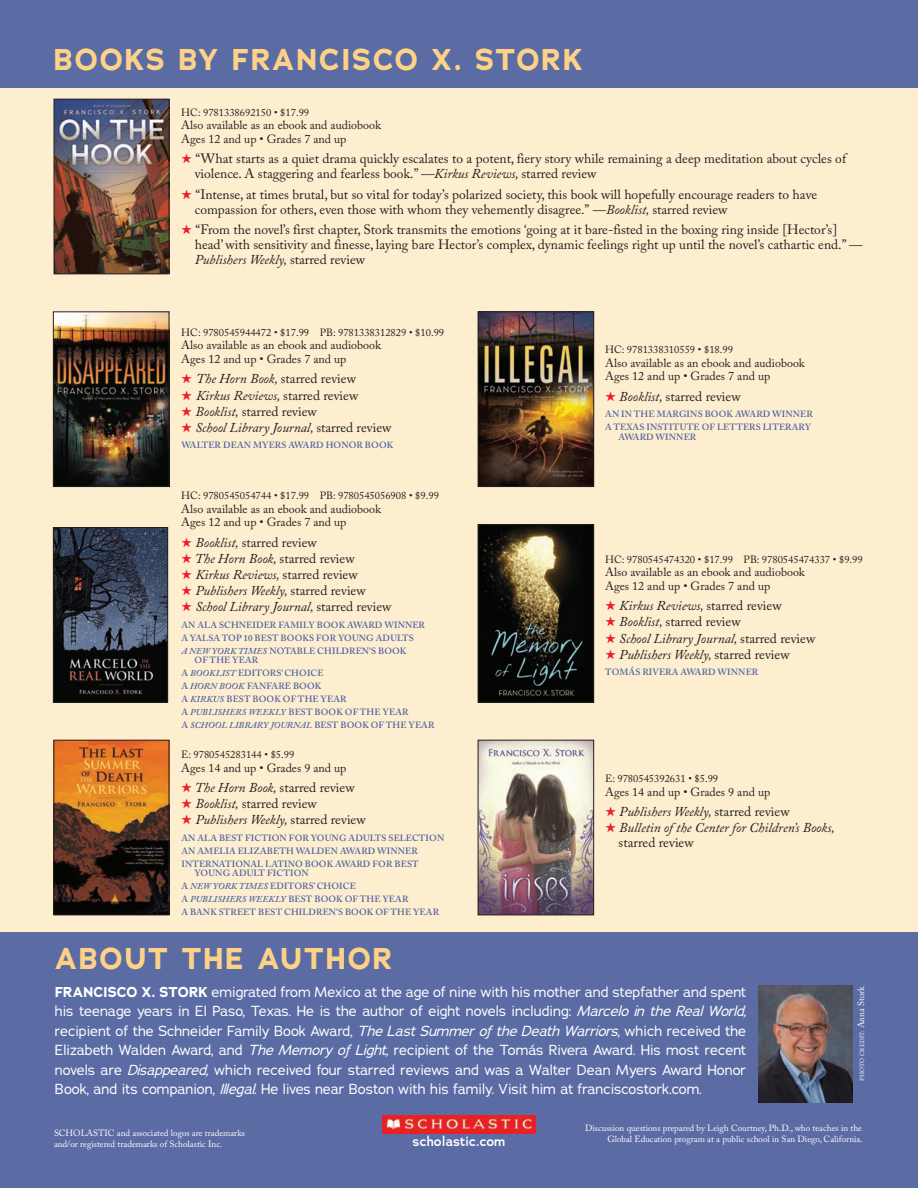
<style>
.page{position:relative;width:918px;height:1188px;background:#feeed0}
.page>*{position:absolute;margin:0;border:0;box-sizing:border-box;transform-origin:0 0}
.main_heads{font:700 30px "Adrianna";letter-spacing:.065em;color:#fed286}
.t1{font:14.25px/19.5px "Adrianna";color:#fff;text-align:justify}
.Bio_Blurbs{font:13.5px/15px "Adobe Caslon Pro";color:#231f20}
.Bio_Blurbs-2{font:italic 13.5px/15px "Adobe Caslon Pro";color:#231f20}
.instructions{font:600 13.5px "Adrianna";color:#fff}
.Bio_isbn{font:12px/13.5px "Adobe Caslon Pro";color:#231f20}
.Bio_isbn-2{font:10.5px "Adobe Caslon Pro";color:#231f20}
.Bio_awards{font:600 9px/9.8px "Adobe Caslon Pro";letter-spacing:.015em;color:#4e64a1}
.instructions-2{font:9px/10.8px "Adobe Caslon Pro";color:#fff}
.Bio_awards-2{font:italic 600 9px "Adobe Caslon Pro";letter-spacing:.015em;color:#4e64a1}
.instructions-3{font:6px "Adobe Caslon Pro";letter-spacing:.015em;color:#fff}
.s1{color:#ee1c25}
.s2{font-style:italic}
.s3{font-style:normal}
.s4{font-weight:700}
.s5{font-size:9px}
</style>
<div class="page">
<div style="left:0;top:0;width:918px;height:87px;background:#5b6ca5"></div>
<div style="left:0;top:932px;width:918px;height:256px;background:#5b6ca5"></div>
<img style="left:56px;top:101px;width:111px;height:171px">
<div style="left:54px;top:99px;width:115px;height:175px;border:1px solid #231f20"></div>
<img style="left:55px;top:313px;width:112px;height:172px">
<div style="left:53px;top:311px;width:116px;height:176px;border:1px solid #231f20"></div>
<img style="left:55px;top:742px;width:112px;height:171px">
<div style="left:53px;top:740px;width:116px;height:175px;border:1px solid #231f20"></div>
<img style="left:480px;top:526px;width:112px;height:175px">
<div style="left:478px;top:524px;width:116px;height:179px;border:1px solid #231f20"></div>
<img style="left:480px;top:313px;width:112px;height:172px">
<div style="left:478px;top:311px;width:116px;height:176px;border:1px solid #231f20"></div>
<img style="left:55px;top:529px;width:111px;height:172px">
<div style="left:53px;top:527px;width:115px;height:176px;border:1px solid #231f20"></div>
<img style="left:480px;top:742px;width:112px;height:171px">
<div style="left:478px;top:740px;width:116px;height:175px;border:1px solid #231f20"></div>
<img style="left:759px;top:985px;width:94px;height:117px">
<img style="left:382px;top:1115px;width:154px;height:19px">
<p class="main_heads" style="left:54px;top:39px;width:530px">BOOKS BY FRANCISCO X. STORK</p>
<p class="Bio_isbn-2" style="left:181px;top:106px;width:129px">HC: 9781338692150 • $17.99</p>
<p class="Bio_isbn" style="left:181px;top:118px;width:201px">Also available as an ebook and audiobook<br>Ages 12 and up • Grades 7 and up</p>
<p class="Bio_Blurbs" style="left:195px;top:151px;width:653px;text-indent:-13px"><span class="s1">★</span> “What starts as a quiet drama quickly escalates to a potent, fiery story while remaining a deep meditation about cycles of violence. A staggering and fearless book.” <span class="s2">—Kirkus Reviews,</span> starred review</p>
<p class="Bio_Blurbs" style="left:195px;top:187px;width:624px;text-indent:-13px"><span class="s1">★</span> “Intense, at times brutal, but so vital for today’s polarized society, this book will hopefully encourage readers to have compassion for others, even those with whom they vehemently disagree.” <span class="s2">—Booklist,</span> starred review</p>
<p class="Bio_Blurbs" style="left:195px;top:222px;width:669px;text-indent:-13px"><span class="s1">★</span> “From the novel’s first chapter, Stork transmits the emotions ‘going at it bare-fisted in the boxing ring inside [Hector’s] head’ with sensitivity and finesse, laying bare Hector’s complex, dynamic feelings right up until the novel’s cathartic end.” <span class="s2">—<br>Publishers Weekly,</span> starred review</p>
<p class="Bio_isbn-2" style="left:181px;top:326px;width:264px">HC: 9780545944472 • $17.99 PB: 9781338312829 • $10.99</p>
<p class="Bio_isbn" style="left:181px;top:339px;width:201px">Also available as an ebook and audiobook<br>Ages 12 and up • Grades 7 and up</p>
<p class="Bio_Blurbs" style="left:181px;top:371px;width:176px"><span class="s1">★</span> <span class="s2">The Horn Book,</span> starred review</p>
<p class="Bio_Blurbs-2" style="left:181px;top:387px;width:179px"><span class="s1">★</span> Kirkus Reviews, <span class="s3">starred review</span></p>
<p class="Bio_Blurbs" style="left:181px;top:404px;width:137px"><span class="s1">★</span> <span class="s2">Booklist,</span> starred review</p>
<p class="Bio_Blurbs-2" style="left:181px;top:420px;width:212px"><span class="s1">★</span> School Library Journal, <span class="s3">starred review</span></p>
<p class="Bio_awards" style="left:181px;top:440px;width:213px">WALTER DEAN MYERS AWARD HONOR BOOK</p>
<p class="Bio_isbn-2" style="left:181px;top:489px;width:259px">HC: 9780545054744 • $17.99 PB: 9780545056908 • $9.99</p>
<p class="Bio_isbn" style="left:181px;top:502px;width:201px">Also available as an ebook and audiobook<br>Ages 12 and up • Grades 7 and up</p>
<p class="Bio_Blurbs" style="left:181px;top:534px;width:137px"><span class="s1">★</span> <span class="s2">Booklist,</span> starred review</p>
<p class="Bio_Blurbs" style="left:181px;top:551px;width:175px"><span class="s1">★</span> <span class="s2">The Horn Book,</span> starred review</p>
<p class="Bio_Blurbs-2" style="left:181px;top:567px;width:178px"><span class="s1">★</span> Kirkus Reviews, <span class="s3">starred review</span></p>
<p class="Bio_Blurbs-2" style="left:181px;top:583px;width:186px"><span class="s1">★</span> Publishers Weekly, <span class="s3">starred review</span></p>
<p class="Bio_Blurbs-2" style="left:181px;top:599px;width:212px"><span class="s1">★</span> School Library Journal, <span class="s3">starred review</span></p>
<p class="Bio_awards" style="left:181px;top:620px;width:245px">AN ALA SCHNEIDER FAMILY BOOK AWARD WINNER</p>
<p class="Bio_awards" style="left:181px;top:633px;width:234px">A YALSA TOP 10 BEST BOOKS FOR YOUNG ADULTS</p>
<p class="Bio_awards" style="left:195px;top:646px;width:213px;text-indent:-13px"><span class="s2">A NEW YORK TIMES</span> NOTABLE CHILDREN’S BOOK<br>OF THE YEAR</p>
<p class="Bio_awards" style="left:181px;top:668px;width:144px">A <span class="s2">BOOKLIST</span> EDITORS’ CHOICE</p>
<p class="Bio_awards" style="left:181px;top:681px;width:142px">A <span class="s2">HORN BOOK</span> FANFARE BOOK</p>
<p class="Bio_awards" style="left:181px;top:694px;width:167px">A <span class="s2">KIRKUS</span> BEST BOOK OF THE YEAR</p>
<p class="Bio_awards" style="left:181px;top:707px;width:229px">A <span class="s2">PUBLISHERS WEEKLY</span> BEST BOOK OF THE YEAR</p>
<p class="Bio_awards-2" style="left:181px;top:720px;width:255px"><span class="s3">A</span> SCHOOL LIBRARY JOURNAL <span class="s3">BEST BOOK OF THE YEAR</span></p>
<p class="Bio_isbn-2" style="left:181px;top:748px;width:115px">E: 9780545283144 • $5.99</p>
<p class="Bio_isbn" style="left:181px;top:761px;width:167px">Ages 14 and up • Grades 9 and up</p>
<p class="Bio_Blurbs" style="left:181px;top:780px;width:175px"><span class="s1">★</span> <span class="s2">The Horn Book,</span> starred review</p>
<p class="Bio_Blurbs" style="left:181px;top:796px;width:137px"><span class="s1">★</span> <span class="s2">Booklist,</span> starred review</p>
<p class="Bio_Blurbs-2" style="left:181px;top:812px;width:186px"><span class="s1">★</span> Publishers Weekly, <span class="s3">starred review</span></p>
<p class="Bio_awards" style="left:181px;top:833px;width:264px">AN ALA BEST FICTION FOR YOUNG ADULTS SELECTION</p>
<p class="Bio_awards" style="left:181px;top:846px;width:238px">AN AMELIA ELIZABETH WALDEN AWARD WINNER</p>
<p class="Bio_awards" style="left:194px;top:859px;width:226px;text-indent:-13px">INTERNATIONAL LATINO BOOK AWARD FOR BEST<br>YOUNG ADULT FICTION</p>
<p class="Bio_awards" style="left:181px;top:881px;width:176px">A <span class="s2">NEW YORK TIMES</span> EDITORS’ CHOICE</p>
<p class="Bio_awards" style="left:181px;top:894px;width:229px">A <span class="s2">PUBLISHERS WEEKLY</span> BEST BOOK OF THE YEAR</p>
<p class="Bio_awards" style="left:181px;top:907px;width:259px">A BANK STREET BEST CHILDREN’S BOOK OF THE YEAR</p>
<p class="main_heads" style="left:55px;top:939px;width:339px">ABOUT THE AUTHOR</p>
<p class="Bio_isbn-2" style="left:605px;top:343px;width:129px">HC: 9781338310559 • $18.99</p>
<p class="Bio_isbn" style="left:605px;top:356px;width:201px">Also available as an ebook and audiobook<br>Ages 12 and up • Grades 7 and up</p>
<p class="Bio_Blurbs" style="left:605px;top:389px;width:137px"><span class="s1">★</span> <span class="s2">Booklist,</span> starred review</p>
<p class="Bio_awards" style="left:605px;top:409px;width:209px">AN IN THE MARGINS BOOK AWARD WINNER</p>
<p class="Bio_awards" style="left:618px;top:422px;width:194px;text-indent:-13px">A TEXAS INSTITUTE OF LETTERS LITERARY<br>AWARD WINNER</p>
<p class="Bio_isbn-2" style="left:605px;top:553px;width:259px">HC: 9780545474320 • $17.99 PB: 9780545474337 • $9.99</p>
<p class="Bio_isbn" style="left:605px;top:565px;width:201px">Also available as an ebook and audiobook<br>Ages 12 and up • Grades 7 and up</p>
<p class="Bio_Blurbs-2" style="left:605px;top:598px;width:178px"><span class="s1">★</span> Kirkus Reviews, <span class="s3">starred review</span></p>
<p class="Bio_Blurbs" style="left:605px;top:614px;width:137px"><span class="s1">★</span> <span class="s2">Booklist,</span> starred review</p>
<p class="Bio_Blurbs-2" style="left:605px;top:630px;width:212px"><span class="s1">★</span> School Library Journal, <span class="s3">starred review</span></p>
<p class="Bio_Blurbs-2" style="left:605px;top:647px;width:186px"><span class="s1">★</span> Publishers Weekly, <span class="s3">starred review</span></p>
<p class="Bio_awards" style="left:605px;top:667px;width:155px">TOMÁS RIVERA AWARD WINNER</p>
<p class="Bio_isbn-2" style="left:605px;top:772px;width:115px">E: 9780545392631 • $5.99</p>
<p class="Bio_isbn" style="left:605px;top:785px;width:167px">Ages 14 and up • Grades 9 and up</p>
<p class="Bio_Blurbs-2" style="left:605px;top:804px;width:186px"><span class="s1">★</span> Publishers Weekly, <span class="s3">starred review</span></p>
<p class="Bio_Blurbs-2" style="left:619px;top:820px;width:218px;text-indent:-14px"><span class="s1">★</span> Bulletin of the Center for Children’s Books, <span class="s3">starred review</span></p>
<p class="t1" style="left:55px;top:982px;width:693px"><span class="s4">FRANCISCO X. STORK</span> emigrated from Mexico at the age of nine with his mother and stepfather and spent his teenage years in El Paso, Texas. He is the author of eight novels including: <span class="s2">Marcelo in the Real World, </span>recipient of the Schneider Family Book Award, <span class="s2">The Last Summer of the Death Warriors,</span> which received the Elizabeth Walden Award, and <span class="s2">The Memory of Light,</span> recipient of the Tomás Rivera Award. His most recent novels are <span class="s2">Disappeared,</span> which received four starred reviews and was a Walter Dean Myers Award Honor Book, and its companion, <span class="s2">Illegal</span>. He lives near Boston with his family. Visit him at franciscostork.com.</p>
<p class="instructions-3" style="left:859px;top:1081px;width:96px;rotate:-90deg">PHOTO CREDIT: <span class="s5">Anna Stork</span></p>
<p class="instructions-2" style="left:54px;top:1128px;width:193px">SCHOLASTIC and associated logos are trademarks and/or registered trademarks of Scholastic Inc.</p>
<p class="instructions" style="left:413px;top:1133px;width:94px">scholastic.com</p>
<p class="instructions-2" style="left:585px;top:1122px;width:279px;text-align:right">Discussion questions prepared by Leigh Courtney, Ph.D., who teaches in the<br>Global Education program at a public school in San Diego, California.</p>
</div>
